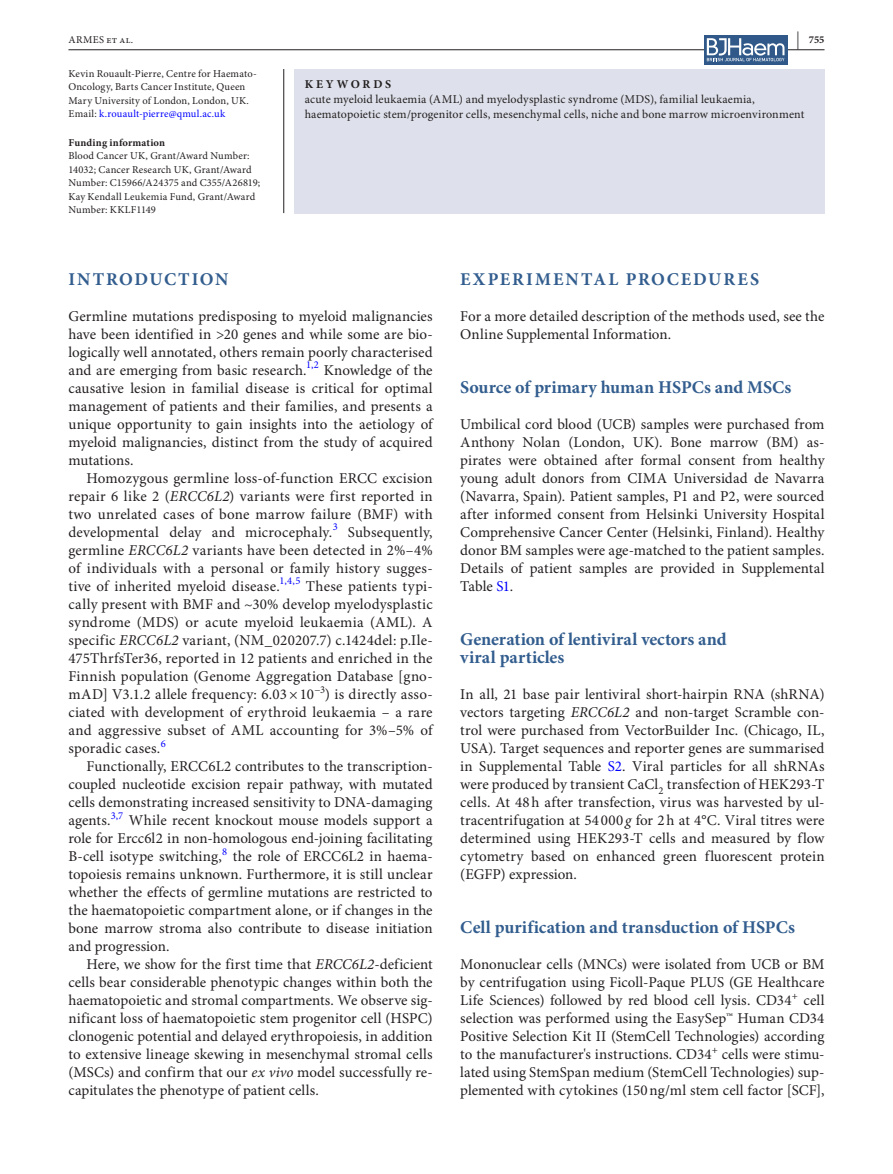
<style>
.page{position:relative;width:893px;height:1174px;background:#fff}
.page>*{position:absolute;margin:0;border:0;box-sizing:border-box;transform-origin:0 0}
.t1{font:700 18px/18px "Minion Pro";letter-spacing:.01em;color:#325d8e}
.t2{font:700 18px "Minion Pro";letter-spacing:.11em;color:#325d8e}
.t3{font:700 18px "Minion Pro";letter-spacing:.08em;color:#325d8e}
.t4{font:15px/18px "Minion Pro";letter-spacing:.005em;color:#231f20;text-align:justify}
.t5{font:12px/15px "Minion Pro";letter-spacing:.01em;color:#231f20}
.t6{font:700 12px "Minion Pro";letter-spacing:.225em;color:#231f20}
.t7{font:10.5px/13.5px "Minion Pro";letter-spacing:.015em;color:#231f20}
.t8{font:700 10.5px "Minion Pro";letter-spacing:.01em;color:#231f20}
.t9{font:10.5px "Minion Pro";color:#00f}
.t10{font:10.5px "Minion Pro";letter-spacing:.035em;color:#231f20}
.s1{font-size:18px}
.s2{color:#00f}
.s3{font-style:italic}
</style>
<div class="page">
<hr style="left:68px;top:49px;width:756px;height:1px;background:#231f20">
<svg style="left:704px;top:35px;width:83px;height:30px"></svg>
<svg style="left:707px;top:38px;width:77px;height:23px"></svg>
<div style="left:294px;top:69px;width:530px;height:144px;background:#dee1eb"></div>
<hr style="left:283px;top:69px;width:1px;height:144px;background:#231f20">
<p class="t10" style="left:68px;top:33px;width:66px">ARMES et al.</p>
<p class="t8" style="left:797px;top:33px;width:29px"><span class="s1">|</span> 755</p>
<p class="t7" style="left:68px;top:67px;width:190px">Kevin Rouault-Pierre, Centre for Haemato-Oncology, Barts Cancer Institute, Queen Mary University of London, London, UK.<br>Email: <span class="s2">k.rouault-pierre@qmul.ac.uk</span></p>
<p class="t8" style="left:68px;top:136px;width:98px">Funding information</p>
<p class="t7" style="left:68px;top:149px;width:193px">Blood Cancer UK, Grant/Award Number:<br>14032; Cancer Research UK, Grant/Award Number: C15966/A24375 and C355/A26819; Kay Kendall Leukemia Fund, Grant/Award Number: KKLF1149</p>
<p class="t6" style="left:305px;top:77px;width:88px">KEYWORDS</p>
<p class="t5" style="left:305px;top:92px;width:501px">acute myeloid leukaemia (AML) and myelodysplastic syndrome (MDS), familial leukaemia, haematopoietic stem/progenitor cells, mesenchymal cells, niche and bone marrow microenvironment</p>
<p class="t3" style="left:68px;top:268px;width:161px">INTRODUCTION</p>
<p class="t4" style="left:68px;top:308px;width:366px">Germline mutations predisposing to myeloid malignancies have been identified in &gt;20 genes and while some are bio&shy;logically well annotated, others remain poorly characterised and are emerging from basic research.</p>
<p class="t9" style="left:306px;top:359px;width:14px">1,2</p>
<p class="t4" style="left:68px;top:362px;width:366px;text-indent:255px">Knowledge of the causative lesion in familial disease is critical for optimal management of patients and their families, and presents a unique opportunity to gain insights into the aetiology of myeloid malignancies, distinct from the study of acquired mutations.</p>
<p class="t4" style="left:68px;top:470px;width:366px;text-indent:18px">Homozygous germline loss-of-function ERCC excision repair 6 like 2 (<span class="s3">ERCC6L2</span>) variants were first reported in two unrelated cases of bone marrow failure (BMF) with developmental delay and microcephaly.</p>
<p class="t9" style="left:333px;top:521px;width:7px">3</p>
<p class="t4" style="left:68px;top:524px;width:366px;text-indent:279px">Subsequently, germline <span class="s3">ERCC6L2</span> variants have been detected in 2%–4% of individuals with a personal or family history sugges&shy;tive of inherited myeloid disease.</p>
<p class="t9" style="left:279px;top:575px;width:22px">1,4,5</p>
<p class="t4" style="left:68px;top:578px;width:366px;text-indent:237px">These patients typi&shy;cally present with BMF and ~30% develop myelodysplastic syndrome (MDS) or acute myeloid leukaemia (AML). A specific <span class="s3">ERCC6L2</span> variant, (NM_020207.7) c.1424del: p.Ile-475ThrfsTer36, reported in 12 patients and enriched in the Finnish population (Genome Aggregation Database [gno&shy;mAD] V3.1.2 allele frequency: 6.03×10</p>
<p class="t7" style="left:314px;top:683px;width:12px">−3</p>
<p class="t4" style="left:68px;top:686px;width:366px;text-indent:256px">) is directly asso&shy;ciated with development of erythroid leukaemia – a rare and aggressive subset of AML accounting for 3%–5% of sporadic cases.</p>
<p class="t9" style="left:161px;top:737px;width:7px">6</p>
<p class="t4" style="left:68px;top:758px;width:366px;text-indent:18px">Functionally, ERCC6L2 contributes to the transcription&shy;coupled nucleotide excision repair pathway, with mutated cells demonstrating increased sensitivity to DNA-damaging agents.</p>
<p class="t9" style="left:111px;top:809px;width:14px">3,7</p>
<p class="t4" style="left:68px;top:812px;width:366px;text-indent:60px">While recent knockout mouse models support a role for Ercc6l2 in non-homologous end-joining facilitating B-cell isotype switching,</p>
<p class="t9" style="left:222px;top:845px;width:7px">8</p>
<p class="t4" style="left:68px;top:848px;width:366px;text-indent:164px">the role of ERCC6L2 in haema&shy;topoiesis remains unknown. Furthermore, it is still unclear whether the effects of germline mutations are restricted to the haematopoietic compartment alone, or if changes in the bone marrow stroma also contribute to disease initiation and progression.</p>
<p class="t4" style="left:68px;top:956px;width:366px;text-indent:18px">Here, we show for the first time that <span class="s3">ERCC6L2</span>-deficient cells bear considerable phenotypic changes within both the haematopoietic and stromal compartments. We observe sig&shy;nificant loss of haematopoietic stem progenitor cell (HSPC) clonogenic potential and delayed erythropoiesis, in addition to extensive lineage skewing in mesenchymal stromal cells (MSCs) and confirm that our <span class="s3">ex vivo</span> model successfully re&shy;capitulates the phenotype of patient cells.</p>
<p class="t2" style="left:460px;top:268px;width:300px">EXPERIMENTAL PROCEDURES</p>
<p class="t4" style="left:460px;top:308px;width:366px">For a more detailed description of the methods used, see the<br>Online Supplemental Information.</p>
<p class="t1" style="left:460px;top:379px;width:333px">Source of primary human HSPCs and MSCs</p>
<p class="t4" style="left:460px;top:416px;width:366px">Umbilical cord blood (UCB) samples were purchased from Anthony Nolan (London, UK). Bone marrow (BM) as&shy;pirates were obtained after formal consent from healthy young adult donors from CIMA Universidad de Navarra (Navarra, Spain). Patient samples, P1 and P2, were sourced after informed consent from Helsinki University Hospital Comprehensive Cancer Center (Helsinki, Finland). Healthy donor BM samples were age-matched to the patient samples.<br>Details of patient samples are provided in Supplemental Table <span class="s2">S1</span>.</p>
<p class="t1" style="left:460px;top:631px;width:268px">Generation of lentiviral vectors and viral particles</p>
<p class="t4" style="left:460px;top:686px;width:366px">In all, 21 base pair lentiviral short-hairpin RNA (shRNA) vectors targeting <span class="s3">ERCC6L2</span> and non-target Scramble con&shy;trol were purchased from VectorBuilder Inc. (Chicago, IL, USA). Target sequences and reporter genes are summarised in Supplemental Table <span class="s2">S2</span>. Viral particles for all shRNAs were produced by transient CaCl<sub>2</sub> transfection of HEK293-T cells. At 48h after transfection, virus was harvested by ul&shy;tracentrifugation at 54 000 <span class="s3">g</span> for 2h at 4°C. Viral titres were determined using HEK293-T cells and measured by flow cytometry based on enhanced green fluorescent protein (EGFP) expression.</p>
<p class="t1" style="left:460px;top:919px;width:336px">Cell purification and transduction of HSPCs</p>
<p class="t4" style="left:460px;top:956px;width:366px">Mononuclear cells (MNCs) were isolated from UCB or BM by centrifugation using Ficoll-Paque PLUS (GE Healthcare Life Sciences) followed by red blood cell lysis. CD34</p>
<p class="t7" style="left:792px;top:989px;width:8px">+</p>
<p class="t4" style="left:460px;top:992px;width:366px;text-indent:343px">cell selection was performed using the EasySep™ Human CD34<br>Positive Selection Kit II (StemCell Technologies) according to the manufacturer's instructions. CD34</p>
<p class="t7" style="left:712px;top:1043px;width:8px">+</p>
<p class="t4" style="left:460px;top:1046px;width:366px;text-indent:261px">cells were stimu&shy;lated using StemSpan medium (StemCell Technologies) sup&shy;plemented with cytokines (150ng/ml stem cell factor [SCF],</p>
</div>
